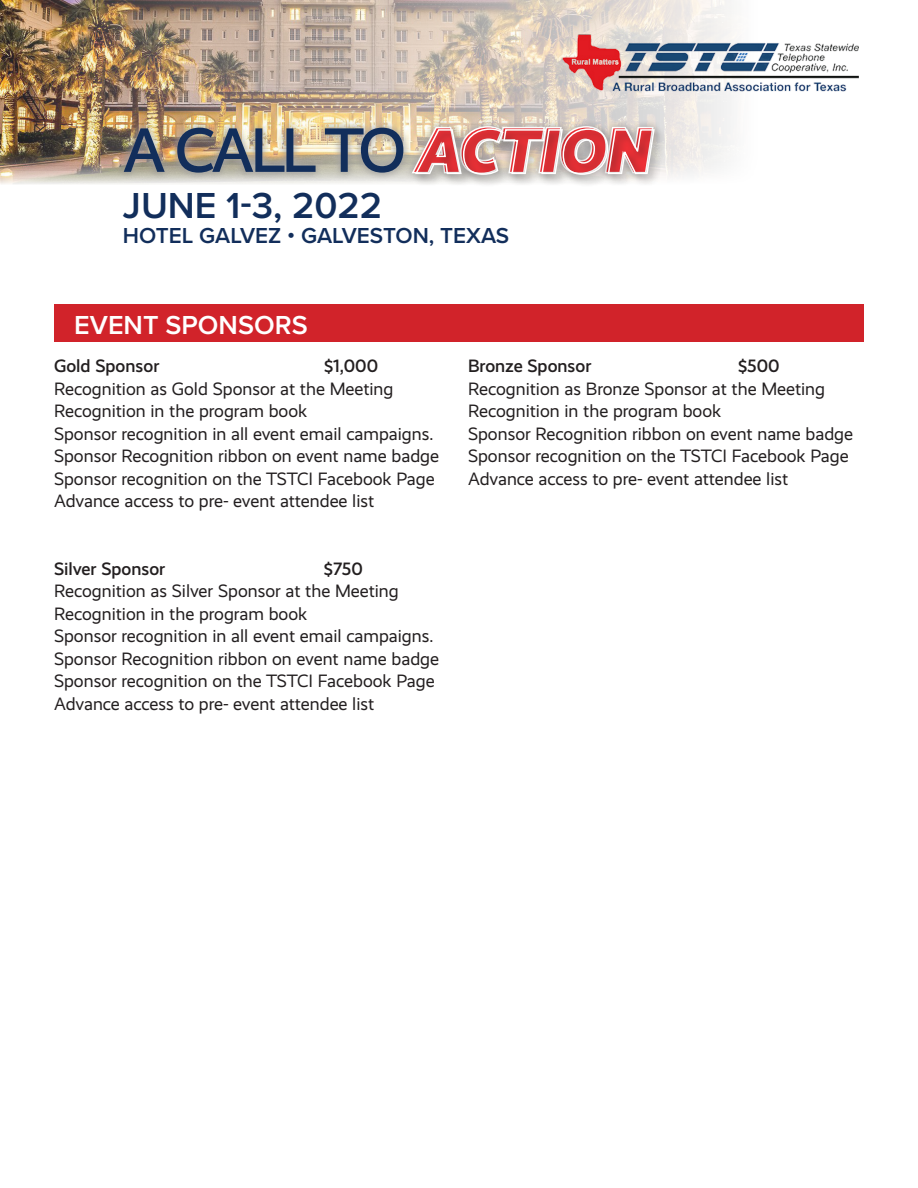
<style>
.page{position:relative;width:918px;height:1188px;background:#fff}
.page>*{position:absolute;margin:0;border:0;box-sizing:border-box;transform-origin:0 0}
.t1{font:500 63px "Realist";letter-spacing:-.055em;color:#122e5b}
.t2{font:600 37.5px "Proxima Nova";color:#122e5b}
.t3{font:600 27px "Proxima Nova";color:#fff}
.t4{font:600 22.5px "Proxima Nova";color:#122e5b}
.t5{font:18px "Realist";color:#231f20}
.t6{font:500 18px "Realist";color:#231f20}
.s1{font-weight:900;font-style:italic;color:#fff}
</style>
<div class="page">
<img style="left:0;top:0;width:731px;height:184px">
<div style="left:115px;top:117px;width:548px;height:67px;background:#fff;opacity:.75"></div>
<div style="left:413px;top:126px;width:254px;height:62px;background:#231f20;opacity:.75"></div>
<img style="left:541px;top:0;width:318px;height:122px">
<div style="left:54px;top:304px;width:810px;height:38px;background:#d1232a"></div>
<h1 class="t1" style="left:123px;top:114px;width:528px">A CALL TO <span class="s1">ACTION</span></h1>
<h2 class="t2" style="left:123px;top:177px;width:261px">JUNE 1-3, 2022</h2>
<p class="t4" style="left:123px;top:219px;width:388px">HOTEL GALVEZ • GALVESTON, TEXAS</p>
<p class="t3" style="left:74px;top:305px;width:235px">EVENT SPONSORS</p>
<p class="t6" style="left:54px;top:356px;width:107px">Gold Sponsor</p>
<p class="t6" style="left:324px;top:356px;width:56px">$1,000</p>
<p class="t5" style="left:54px;top:378px;width:341px">Recognition as Gold Sponsor at the Meeting</p>
<p class="t5" style="left:54px;top:401px;width:255px">Recognition in the program book</p>
<p class="t5" style="left:54px;top:423px;width:381px">Sponsor recognition in all event email campaigns.</p>
<p class="t5" style="left:54px;top:446px;width:387px">Sponsor Recognition ribbon on event name badge</p>
<p class="t5" style="left:54px;top:468px;width:382px">Sponsor recognition on the TSTCI Facebook Page</p>
<p class="t5" style="left:54px;top:491px;width:322px">Advance access to pre- event attendee list</p>
<p class="t6" style="left:54px;top:558px;width:113px">Silver Sponsor</p>
<p class="t6" style="left:324px;top:558px;width:40px">$750</p>
<p class="t5" style="left:54px;top:581px;width:346px">Recognition as Silver Sponsor at the Meeting</p>
<p class="t5" style="left:54px;top:603px;width:255px">Recognition in the program book</p>
<p class="t5" style="left:54px;top:626px;width:381px">Sponsor recognition in all event email campaigns.</p>
<p class="t5" style="left:54px;top:648px;width:387px">Sponsor Recognition ribbon on event name badge</p>
<p class="t5" style="left:54px;top:671px;width:382px">Sponsor recognition on the TSTCI Facebook Page</p>
<p class="t5" style="left:54px;top:693px;width:322px">Advance access to pre- event attendee list</p>
<p class="t6" style="left:468px;top:356px;width:125px">Bronze Sponsor</p>
<p class="t6" style="left:738px;top:356px;width:43px">$500</p>
<p class="t5" style="left:468px;top:378px;width:359px">Recognition as Bronze Sponsor at the Meeting</p>
<p class="t5" style="left:468px;top:401px;width:255px">Recognition in the program book</p>
<p class="t5" style="left:468px;top:423px;width:387px">Sponsor Recognition ribbon on event name badge</p>
<p class="t5" style="left:468px;top:446px;width:382px">Sponsor recognition on the TSTCI Facebook Page</p>
<p class="t5" style="left:468px;top:468px;width:322px">Advance access to pre- event attendee list</p>
</div>
